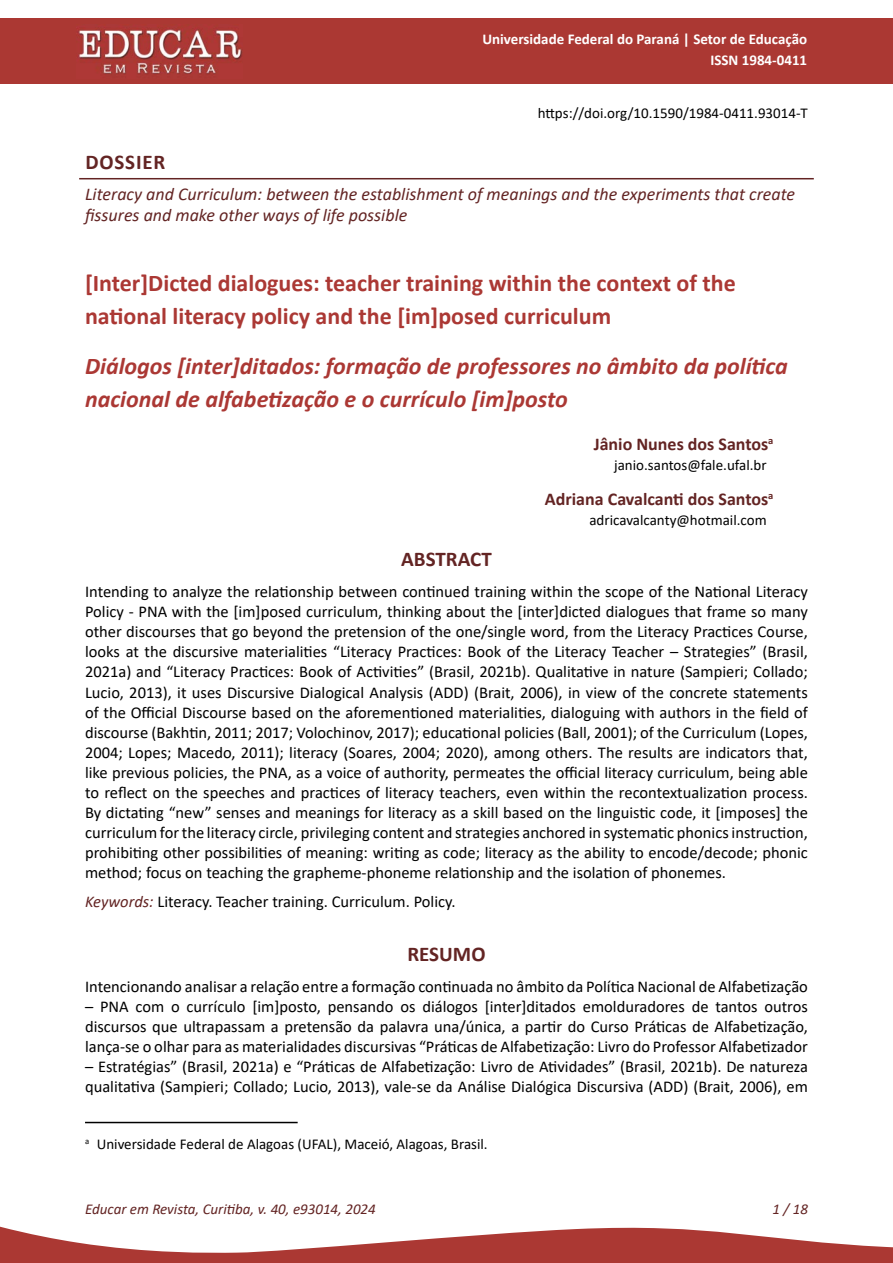
<style>
.page{position:relative;width:893px;height:1263px;background:#fff}
.page>*{position:absolute;margin:0;border:0;box-sizing:border-box;transform-origin:0 0}
._4-TÍTULO_ARTIGO_idioma_principal{font:700 24px/33px "Calibri";color:#ab3834}
._5-TÍTULO_ARTIGO_idiomas_secundários{font:italic 700 24px/33px "Calibri";color:#ab3834}
._10-TÍTULO_RESUMO{font:700 21px "Calibri";color:#632423}
._2-GÊNERO__Artigo_Dossiê{font:700 21px "Calibri";letter-spacing:.04em;color:#632423}
._11-TÍTULO_ABSTRACT{font:700 21px "Calibri";color:#632423}
._3-TÍTULO_DOSSIÊ{font:italic 18px/21.6px "Calibri";color:#632423}
._6-AUTOR_nome{font:700 18px "Calibri";color:#632423}
._12-TEXTO_RESUMO_ABSTRACT{font:16.5px/20.1px "Calibri";color:#000;text-align:justify}
._13-PALAVRAS-CHAVE_KEYWORDS{font:16.5px "Calibri";color:#000}
._8-NOTA_AUTOR_1{font:15px "Calibri";color:#000}
.t1{font:700 15px "Calibri";color:#fff}
._7-AUTOR_e-mail{font:15px "Calibri";color:#000}
.t2{font:italic 15px "Calibri";color:#632423}
._1-DOI_primeira_pág{font:15px "Calibri";color:#000}
.s1{font-style:italic;color:#632423}
</style>
<div class="page">
<div style="left:0;top:18px;width:893px;height:66px;background:#ab3833"></div>
<svg style="left:0;top:1226px;width:893px;height:37px"></svg>
<hr style="left:79px;top:178px;width:735px;height:1px;background:#632423">
<img style="left:78px;top:29px;width:165px;height:45px">
<hr style="left:85px;top:1122px;width:213px;height:1px;background:#000">
<p class="t1" style="left:482px;top:28px;width:326px">Universidade Federal do Paraná | Setor de Educação</p>
<p class="t1" style="left:710px;top:49px;width:98px">ISSN 1984-0411</p>
<p class="_1-DOI_primeira_pág" style="left:538px;top:102px;width:272px">https://doi.org/10.1590/1984-0411.93014-T</p>
<p class="_2-GÊNERO__Artigo_Dossiê" style="left:85px;top:147px;width:81px">DOSSIER</p>
<p class="_3-TÍTULO_DOSSIÊ" style="left:85px;top:182px;width:712px">Literacy and Curriculum: between the establishment of meanings and the experiments that create fissures and make other ways of life possible</p>
<p class="_4-TÍTULO_ARTIGO_idioma_principal" style="left:85px;top:267px;width:652px">[Inter]Dicted dialogues: teacher training within the context of the national literacy policy and the [im]posed curriculum</p>
<p class="_5-TÍTULO_ARTIGO_idiomas_secundários" style="left:85px;top:349px;width:704px">Diálogos [inter]ditados: formação de professores no âmbito da política nacional de alfabetização e o currículo [im]posto</p>
<p class="_6-AUTOR_nome" style="left:594px;top:432px;width:181px">Jânio Nunes dos Santos<sup>a</sup></p>
<p class="_7-AUTOR_e-mail" style="left:614px;top:454px;width:154px">janio.santos@fale.ufal.br</p>
<p class="_6-AUTOR_nome" style="left:545px;top:487px;width:230px">Adriana Cavalcanti dos Santos<sup>a</sup></p>
<p class="_7-AUTOR_e-mail" style="left:589px;top:509px;width:179px">adricavalcanty@hotmail.com</p>
<p class="_10-TÍTULO_RESUMO" style="left:401px;top:544px;width:92px">ABSTRACT</p>
<p class="_12-TEXTO_RESUMO_ABSTRACT" style="left:85px;top:581px;width:724px">Intending to analyze the relationship between continued training within the scope of the National Literacy Policy - PNA with the [im]posed curriculum, thinking about the [inter]dicted dialogues that frame so many other discourses that go beyond the pretension of the one/single word, from the Literacy Practices Course, looks at the discursive materialities “Literacy Practices: Book of the Literacy Teacher – Strategies” (Brasil, 2021a) and “Literacy Practices: Book of Activities” (Brasil, 2021b). Qualitative in nature (Sampieri; Collado; Lucio, 2013), it uses Discursive Dialogical Analysis (ADD) (Brait, 2006), in view of the concrete statements of the Official Discourse based on the aforementioned materialities, dialoguing with authors in the field of discourse (Bakhtin, 2011; 2017; Volochinov, 2017); educational policies (Ball, 2001); of the Curriculum (Lopes, 2004; Lopes; Macedo, 2011); literacy (Soares, 2004; 2020), among others. The results are indicators that, like previous policies, the PNA, as a voice of authority, permeates the official literacy curriculum, being able to reflect on the speeches and practices of literacy teachers, even within the recontextualization process.<br>By dictating “new” senses and meanings for literacy as a skill based on the linguistic code, it [imposes] the curriculum for the literacy circle, privileging content and strategies anchored in systematic phonics instruction, prohibiting other possibilities of meaning: writing as code; literacy as the ability to encode/decode; phonic method; focus on teaching the grapheme-phoneme relationship and the isolation of phonemes.</p>
<p class="_13-PALAVRAS-CHAVE_KEYWORDS" style="left:85px;top:890px;width:372px"><span class="s1">Keywords:</span> Literacy. Teacher training. Curriculum. Policy.</p>
<p class="_11-TÍTULO_ABSTRACT" style="left:407px;top:939px;width:80px">RESUMO</p>
<p class="_12-TEXTO_RESUMO_ABSTRACT" style="left:85px;top:976px;width:724px">Intencionando analisar a relação entre a formação continuada no âmbito da Política Nacional de Alfabetização</p>
<p class="_12-TEXTO_RESUMO_ABSTRACT" style="left:85px;top:996px;width:724px">– PNA com o currículo [im]posto, pensando os diálogos [inter]ditados emolduradores de tantos outros discursos que ultrapassam a pretensão da palavra una/única, a partir do Curso Práticas de Alfabetização, lança-se o olhar para as materialidades discursivas “Práticas de Alfabetização: Livro do Professor Alfabetizador</p>
<p class="_12-TEXTO_RESUMO_ABSTRACT" style="left:85px;top:1056px;width:724px">– Estratégias” (Brasil, 2021a) e “Práticas de Alfabetização: Livro de Atividades” (Brasil, 2021b). De natureza qualitativa (Sampieri; Collado; Lucio, 2013), vale-se da Análise Dialógica Discursiva (ADD) (Brait, 2006), em</p>
<p class="_8-NOTA_AUTOR_1" style="left:85px;top:1133px;width:404px"><sup>a</sup> Universidade Federal de Alagoas (UFAL), Maceió, Alagoas, Brasil.</p>
<p class="t2" style="left:85px;top:1198px;width:292px">Educar em Revista, Curitiba, v. 40, e93014, 2024</p>
<p class="t2" style="left:772px;top:1198px;width:37px">1 / 18</p>
</div>
